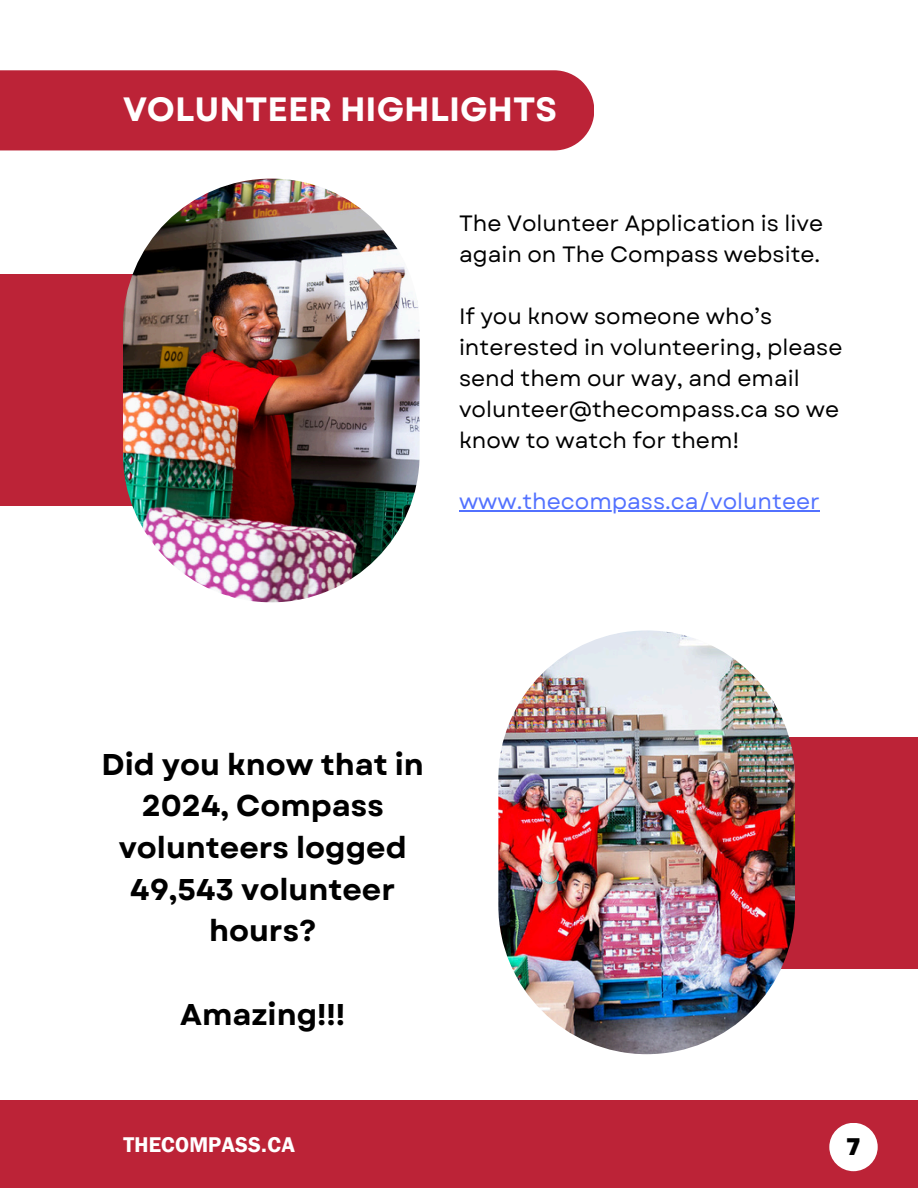
<style>
.page{position:relative;width:918px;height:1188px;background:#fff}
.page>*{position:absolute;margin:0;border:0;box-sizing:border-box;transform-origin:0 0}
.t1{font:700 33.75px "Garet";color:#fff}
.t2{font:700 30px/41.7px "Garet";color:#000;text-align:center}
.t3{font:800 24px "Garet";color:#000}
.t4{font:22.2px/30.9px "Garet";color:#000}
.t5{font:22.2px "Garet";color:#5271ff}
.t6{font:21.45px "Franklin Gothic LT Pro Dm";color:#fff}
</style>
<div class="page">
<div style="left:0;top:275px;width:204px;height:231px;background:#bc2337"></div>
<div style="left:715px;top:737px;width:203px;height:232px;background:#bc2337"></div>
<img style="left:123px;top:179px;width:297px;height:423px;border-radius:148px">
<img style="left:498px;top:630px;width:297px;height:424px;border-radius:148px">
<div style="left:0;top:1100px;width:918px;height:88px;background:#bc2337"></div>
<div style="left:829px;top:1123px;width:49px;height:48px;background:#fff;border-radius:50%"></div>
<div style="left:0;top:70px;width:594px;height:80px;background:#bc2337"></div>
<hr style="left:459px;top:511px;width:361px;height:1px;background:#5271ff">
<p class="t1" style="left:123px;top:85px;width:436px">VOLUNTEER HIGHLIGHTS</p>
<p class="t4" style="left:459px;top:208px;width:366px">The Volunteer Application is live again on The Compass website.</p>
<h2 class="t4" style="left:459px;top:301px;width:385px">If you know someone who’s interested in volunteering, please send them our way, and email volunteer@thecompass.ca so we know to watch for them!</h2>
<h2 class="t5" style="left:459px;top:486px;width:362px">www.thecompass.ca/volunteer</h2>
<h3 class="t2" style="left:102px;top:744px;width:324px">Did you know that in<br>2024, Compass volunteers logged<br>49,543 volunteer hours?</h3>
<p class="t2" style="left:180px;top:993px;width:167px">Amazing!!!</p>
<p class="t6" style="left:123px;top:1137px;width:174px">THECOMPASS.CA</p>
<p class="t3" style="left:847px;top:1129px;width:15px">7</p>
</div>
